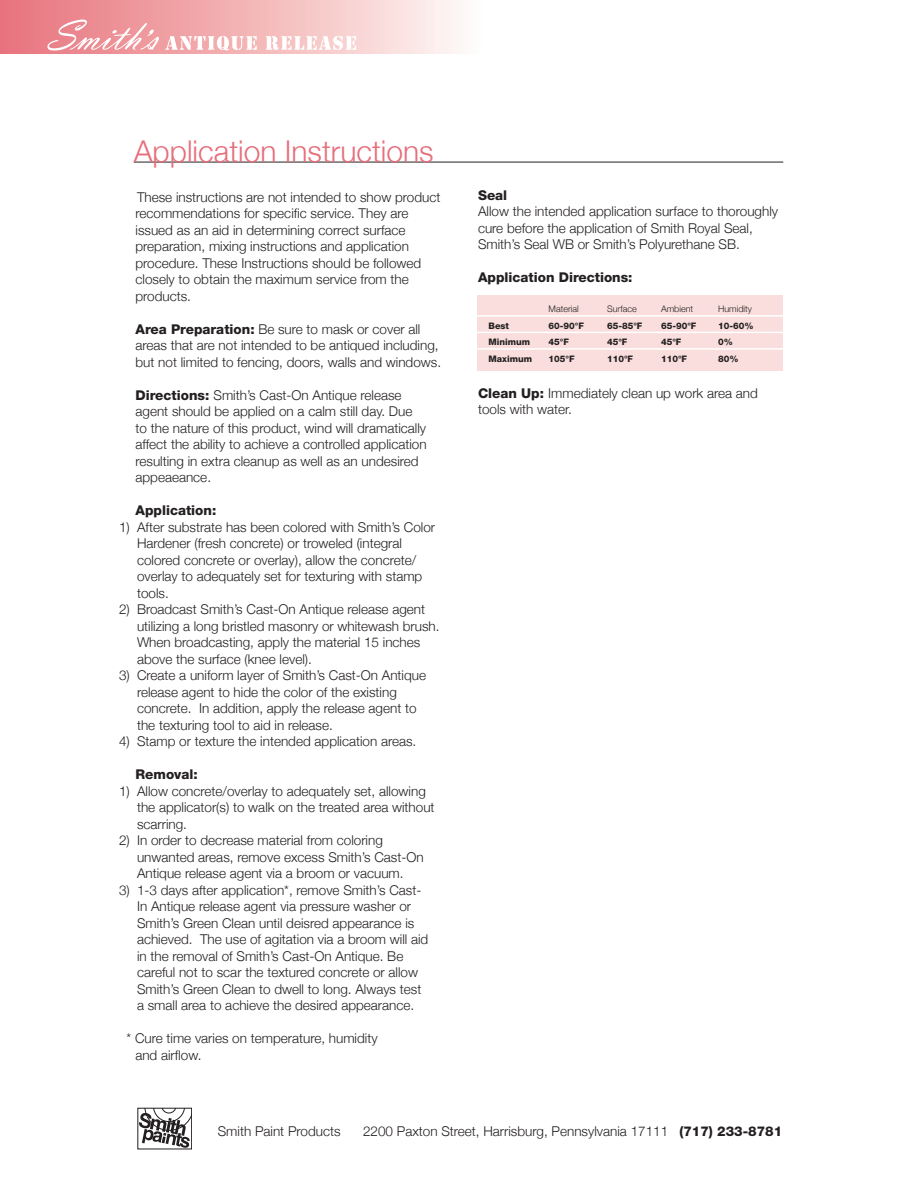
<style>
.page{position:relative;width:918px;height:1188px;background:#fff}
.page>*{position:absolute;margin:0;border:0;box-sizing:border-box;transform-origin:0 0}
.t1{font:300 30px "Helvetica Neue";color:#e76e7b}
.t2{font:300 13.5px/16.5px "Helvetica Neue";color:#231f20}
.t3{font:800 13.5px "Helvetica Neue LT Std";color:#231f20}
.t4{font:800 9px "Helvetica Neue LT Std";color:#231f20}
.t5{font:300 9px "Helvetica Neue";color:#231f20}
.s1{font-family:"Helvetica Neue LT Std";font-weight:800}
</style>
<div class="page">
<div style="left:477px;top:295px;width:306px;height:75px;background:#f9dedd"></div>
<hr style="left:460px;top:315px;width:323px;height:2px;background:#fff">
<hr style="left:460px;top:332px;width:323px;height:1px;background:#fff">
<hr style="left:460px;top:348px;width:323px;height:2px;background:#fff">
<hr style="left:134px;top:162px;width:649px;height:1px;background:#231f20">
<div style="left:0;top:0;width:489px;height:54px;background:linear-gradient(to right,#e77079,#fffcf9)"></div>
<svg style="left:47px;top:19px;width:112px;height:32px;background:#efa3a8"></svg>
<svg style="left:165px;top:36px;width:92px;height:14px"></svg>
<svg style="left:266px;top:36px;width:90px;height:14px"></svg>
<svg style="left:140px;top:1110px;width:50px;height:37px"></svg>
<div style="left:138px;top:1108px;width:54px;height:41px;border:1px solid #231f20"></div>
<p class="t1" style="left:134px;top:133px;width:302px">Application Instructions</p>
<p class="t2" style="left:137px;top:188px;width:305px">These instructions are not intended to show product</p>
<p class="t2" style="left:136px;top:205px;width:274px">recommendations for specific service. They are</p>
<p class="t2" style="left:136px;top:221px;width:287px">issued as an aid in determining correct surface preparation, mixing instructions and application procedure. These Instructions should be followed closely to obtain the maximum service from the products.</p>
<p class="t2" style="left:136px;top:320px;width:286px"><span class="s1">Area Preparation:</span> Be sure to mask or cover all</p>
<p class="t2" style="left:136px;top:337px;width:307px">areas that are not intended to be antiqued including, but not limited to fencing, doors, walls and windows.</p>
<p class="t2" style="left:136px;top:386px;width:293px"><span class="s1">Directions:</span> Smith’s Cast-On Antique release agent should be applied on a calm still day. Due to the nature of this product, wind will dramatically affect the ability to achieve a controlled application resulting in extra cleanup as well as an undesired appeaeance.</p>
<p class="t3" style="left:136px;top:502px;width:82px">Application:</p>
<p class="t2" style="left:137px;top:518px;width:300px;text-indent:-18px">1) After substrate has been colored with Smith’s Color Hardener (fresh concrete) or troweled (integral colored concrete or overlay), allow the concrete/ overlay to adequately set for texturing with stamp tools.</p>
<p class="t2" style="left:137px;top:601px;width:304px;text-indent:-18px">2) Broadcast Smith’s Cast-On Antique release agent utilizing a long bristled masonry or whitewash brush.<br>When broadcasting, apply the material 15 inches above the surface (knee level).</p>
<p class="t2" style="left:137px;top:667px;width:291px;text-indent:-18px">3) Create a uniform layer of Smith’s Cast-On Antique release agent to hide the color of the existing concrete. In addition, apply the release agent to</p>
<p class="t2" style="left:137px;top:716px;width:197px">the texturing tool to aid in release.</p>
<p class="t2" style="left:119px;top:733px;width:299px">4) Stamp or texture the intended application areas.</p>
<p class="t3" style="left:136px;top:766px;width:64px">Removal:</p>
<p class="t2" style="left:137px;top:782px;width:299px;text-indent:-18px">1) Allow concrete/overlay to adequately set, allowing the applicator(s) to walk on the treated area without scarring.</p>
<p class="t2" style="left:137px;top:832px;width:288px;text-indent:-18px">2) In order to decrease material from coloring unwanted areas, remove excess Smith’s Cast-On<br>Antique release agent via a broom or vacuum.</p>
<p class="t2" style="left:137px;top:881px;width:293px;text-indent:-18px">3) 1-3 days after application*, remove Smith’s Cast-In Antique release agent via pressure washer or Smith’s Green Clean until deisred appearance is achieved. The use of agitation via a broom will aid</p>
<p class="t2" style="left:137px;top:947px;width:286px">in the removal of Smith’s Cast-On Antique. Be careful not to scar the textured concrete or allow<br>Smith’s Green Clean to dwell to long. Always test</p>
<p class="t2" style="left:137px;top:997px;width:279px">a small area to achieve the desired appearance.</p>
<p class="t2" style="left:127px;top:1030px;width:253px">* Cure time varies on temperature, humidity</p>
<p class="t2" style="left:135px;top:1046px;width:68px">and airflow.</p>
<p class="t3" style="left:478px;top:187px;width:31px">Seal</p>
<p class="t2" style="left:478px;top:203px;width:302px">Allow the intended application surface to thoroughly cure before the application of Smith Royal Seal,<br>Smith’s Seal WB or Smith’s Polyurethane SB.</p>
<p class="t3" style="left:478px;top:269px;width:156px">Application Directions:</p>
<p class="t5" style="left:549px;top:303px;width:32px">Material</p>
<p class="t5" style="left:607px;top:303px;width:31px">Surface</p>
<p class="t5" style="left:661px;top:303px;width:34px">Ambient</p>
<p class="t5" style="left:718px;top:303px;width:35px">Humidity</p>
<p class="t4" style="left:489px;top:320px;width:22px">Best</p>
<p class="t4" style="left:549px;top:320px;width:37px">60-90°F</p>
<p class="t4" style="left:607px;top:320px;width:37px">65-85°F</p>
<p class="t4" style="left:661px;top:320px;width:37px">65-90°F</p>
<p class="t4" style="left:718px;top:320px;width:37px">10-60%</p>
<p class="t4" style="left:489px;top:337px;width:43px">Minimum</p>
<p class="t4" style="left:549px;top:337px;width:22px">45°F</p>
<p class="t4" style="left:607px;top:337px;width:22px">45°F</p>
<p class="t4" style="left:661px;top:337px;width:22px">45°F</p>
<p class="t4" style="left:718px;top:337px;width:16px">0%</p>
<p class="t4" style="left:489px;top:353px;width:45px">Maximum</p>
<p class="t4" style="left:549px;top:353px;width:28px">105°F</p>
<p class="t4" style="left:607px;top:353px;width:28px">110°F</p>
<p class="t4" style="left:661px;top:353px;width:28px">110°F</p>
<p class="t4" style="left:718px;top:353px;width:22px">80%</p>
<p class="t2" style="left:478px;top:384px;width:281px"><span class="s1">Clean Up:</span> Immediately clean up work area and</p>
<p class="t2" style="left:478px;top:401px;width:96px">tools with water.</p>
<p class="t2" style="left:218px;top:1123px;width:124px">Smith Paint Products</p>
<p class="t2" style="left:363px;top:1123px;width:421px">2200 Paxton Street, Harrisburg, Pennsylvania 17111 <span class="s1">(717) 233-8781</span></p>
</div>
